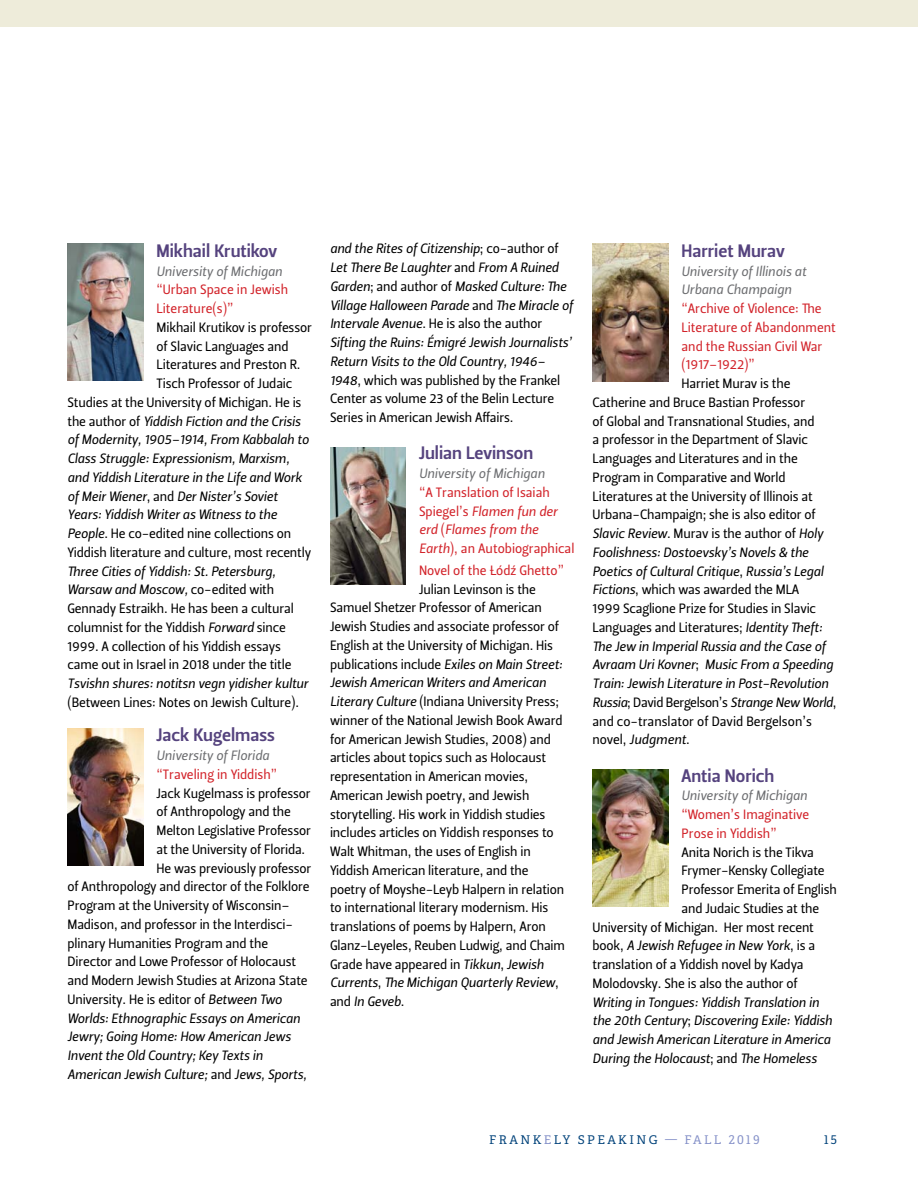
<style>
.page{position:relative;width:918px;height:1188px;background:#fff}
.page>*{position:absolute;margin:0;border:0;box-sizing:border-box;transform-origin:0 0}
.t1{font:18px "Leitura Sans Grot 3";color:#55437e}
.t2{font:13.5px/18.8px "Leitura Sans Grot 2";letter-spacing:-.01em;color:#000}
.t3{font:13.5px/18.8px "Leitura Sans Italic 2";letter-spacing:-.01em;color:#000}
.t4{font:13.5px/18.8px "Leitura Sans Grot 2";color:#d2232a}
.t5{font:13.5px/18.8px "Leitura Sans Italic 2";color:#6d6e71}
.t6{font:13.5px/18.8px "Leitura Sans Italic 2";color:#d2232a}
.t7{font:12px "Adelle";letter-spacing:.2em;color:#00427a}
.s1{font-family:"Leitura Sans Grot 2"}
.s2{font-family:"Leitura Sans Italic 2"}
.s3{color:#8490c8}
</style>
<div class="page">
<div style="left:0;top:0;width:918px;height:27px;background:#eeecda"></div>
<img style="left:68px;top:243px;width:75px;height:138px">
<img style="left:68px;top:728px;width:75px;height:138px">
<img style="left:330px;top:447px;width:76px;height:138px">
<img style="left:592px;top:243px;width:76px;height:138px">
<img style="left:592px;top:769px;width:76px;height:138px">
<h1 class="t1" style="left:157px;top:240px;width:122px">Mikhail Krutikov</h1>
<p class="t5" style="left:157px;top:262px;width:127px">University of Michigan</p>
<p class="t4" style="left:157px;top:281px;width:133px">“Urban Space in Jewish<br>Literature(s)”</p>
<p class="t2" style="left:157px;top:318px;width:157px">Mikhail Krutikov is professor</p>
<p class="t2" style="left:157px;top:337px;width:134px">of Slavic Languages and</p>
<p class="t2" style="left:157px;top:356px;width:146px">Literatures and Preston R.</p>
<p class="t2" style="left:157px;top:374px;width:137px">Tisch Professor of Judaic</p>
<p class="t2" style="left:68px;top:393px;width:236px">Studies at the University of Michigan. He is</p>
<p class="t3" style="left:68px;top:412px;width:243px"><span class="s1">the author of</span> Yiddish Fiction and the Crisis of Modernity, 1905–1914, From Kabbalah to Class Struggle: Expressionism, Marxism, and Yiddish Literature in the Life and Work of Meir Wiener<span class="s1">, and</span> Der Nister’s Soviet Years: Yiddish Writer as Witness to the</p>
<p class="t2" style="left:68px;top:524px;width:245px"><span class="s2">People</span>. He co-edited nine collections on<br>Yiddish literature and culture, most recently</p>
<p class="t3" style="left:68px;top:562px;width:210px">Three Cities of Yiddish: St. Petersburg,<br>Warsaw and Moscow, <span class="s1">co-edited with</span></p>
<p class="t2" style="left:68px;top:599px;width:228px">Gennady Estraikh. He has been a cultural columnist for the Yiddish <span class="s2">Forward</span> since 1999. A collection of his Yiddish essays came out in Israel in 2018 under the title</p>
<p class="t3" style="left:68px;top:674px;width:242px">Tsvishn shures: notitsn vegn yidisher kultur</p>
<p class="t2" style="left:68px;top:693px;width:233px">(Between Lines: Notes on Jewish Culture).</p>
<h1 class="t1" style="left:157px;top:725px;width:120px">Jack Kugelmass</h1>
<p class="t5" style="left:157px;top:746px;width:114px">University of Florida</p>
<p class="t4" style="left:157px;top:765px;width:122px">“Traveling in Yiddish”</p>
<p class="t2" style="left:157px;top:784px;width:156px">Jack Kugelmass is professor</p>
<p class="t2" style="left:157px;top:803px;width:136px">of Anthropology and the</p>
<p class="t2" style="left:157px;top:821px;width:156px">Melton Legislative Professor</p>
<p class="t2" style="left:157px;top:840px;width:150px">at the University of Florida.</p>
<p class="t2" style="left:157px;top:859px;width:156px">He was previously professor</p>
<p class="t2" style="left:68px;top:878px;width:244px">of Anthropology and director of the Folklore</p>
<p class="t2" style="left:68px;top:896px;width:224px">Program at the University of Wisconsin–</p>
<p class="t2" style="left:68px;top:915px;width:227px">Madison, and professor in the Interdisci-</p>
<p class="t2" style="left:68px;top:934px;width:202px">plinary Humanities Program and the</p>
<p class="t2" style="left:68px;top:953px;width:230px">Director and Lowe Professor of Holocaust</p>
<p class="t2" style="left:68px;top:971px;width:242px">and Modern Jewish Studies at Arizona State</p>
<p class="t2" style="left:68px;top:990px;width:216px">University. He is editor of <span class="s2">Between Two</span></p>
<p class="t3" style="left:68px;top:1009px;width:241px">Worlds: Ethnographic Essays on American Jewry; Going Home: How American Jews Invent the Old Country; Key Texts in American Jewish Culture; <span class="s1">and</span> Jews, Sports,</p>
<p class="t3" style="left:330px;top:240px;width:244px">and the Rites of Citizenship<span class="s1">; co-author of </span>Let There Be Laughter <span class="s1">and</span> From A Ruined Garden<span class="s1">; and author of</span> Masked Culture: The Village Halloween Parade <span class="s1">and</span> The Miracle of</p>
<p class="t2" style="left:330px;top:315px;width:214px"><span class="s2">Intervale Avenue</span>. He is also the author</p>
<p class="t3" style="left:330px;top:333px;width:243px">Sifting the Ruins: Émigré Jewish Journalists’<br>Return Visits to the Old Country, 1946–</p>
<p class="t2" style="left:330px;top:371px;width:232px"><span class="s2">1948</span>, which was published by the Frankel<br>Center as volume 23 of the Belin Lecture<br>Series in American Jewish Affairs.</p>
<h1 class="t1" style="left:419px;top:443px;width:116px">Julian Levinson</h1>
<p class="t5" style="left:419px;top:464px;width:127px">University of Michigan</p>
<p class="t4" style="left:419px;top:483px;width:132px">“A Translation of Isaiah</p>
<p class="t6" style="left:419px;top:502px;width:140px"><span class="s1">Spiegel’s</span> Flamen fun der erd <span class="s1">(</span>Flames from the</p>
<p class="t4" style="left:419px;top:538px;width:157px;line-height:21.6px"><span class="s2">Earth</span>), an Autobiographical<br>Novel of the Łódź Ghetto”</p>
<p class="t2" style="left:330px;top:580px;width:234px;text-indent:89px">Julian Levinson is the Samuel Shetzer Professor of American Jewish Studies and associate professor of English at the University of Michigan. His publications include <span class="s2">Exiles on Main Street:</span></p>
<p class="t3" style="left:330px;top:674px;width:218px">Jewish American Writers and American</p>
<p class="t2" style="left:330px;top:692px;width:237px"><span class="s2">Literary Culture</span> (Indiana University Press; winner of the National Jewish Book Award for American Jewish Studies, 2008) and articles about topics such as Holocaust representation in American movies, American Jewish poetry, and Jewish storytelling. His work in Yiddish studies includes articles on Yiddish responses to Walt Whitman, the uses of English in Yiddish American literature, and the poetry of Moyshe-Leyb Halpern in relation to international literary modernism. His translations of poems by Halpern, Aron Glanz-Leyeles, Reuben Ludwig, and Chaim Grade have appeared in <span class="s2">Tikkun</span>, <span class="s2">Jewish</span></p>
<p class="t3" style="left:330px;top:974px;width:230px">Currents<span class="s1">,</span> The Michigan Quarterly Review<span class="s1">, and</span> In Geveb<span class="s1">.</span></p>
<h1 class="t1" style="left:682px;top:240px;width:105px">Harriet Murav</h1>
<p class="t5" style="left:682px;top:262px;width:126px">University of Illinois at<br>Urbana Champaign</p>
<p class="t4" style="left:682px;top:299px;width:156px">“Archive of Violence: The<br>Literature of Abandonment and the Russian Civil War (1917–1922)”</p>
<p class="t2" style="left:593px;top:374px;width:232px;text-indent:89px">Harriet Murav is the Catherine and Bruce Bastian Professor<br>of Global and Transnational Studies, and a professor in the Department of Slavic Languages and Literatures and in the Program in Comparative and World Literatures at the University of Illinois at Urbana-Champaign; she is also editor of <span class="s2">Slavic Review</span>. Murav is the author of <span class="s2">Holy</span></p>
<p class="t3" style="left:593px;top:543px;width:233px">Foolishness: Dostoevsky’s Novels &amp; the<br>Poetics of Cultural Critique<span class="s1">,</span> Russia’s Legal</p>
<p class="t2" style="left:593px;top:581px;width:231px"><span class="s2">Fictions</span>, which was awarded the MLA<br>1999 Scaglione Prize for Studies in Slavic<br>Languages and Literatures; <span class="s2">Identity Theft:</span></p>
<p class="t3" style="left:593px;top:637px;width:245px">The Jew in Imperial Russia and the Case of Avraam Uri Kovner<span class="s1">;</span> Music From a Speeding Train: Jewish Literature in Post-Revolution Russia<span class="s1">; David Bergelson’s</span> Strange New World<span class="s1">,</span></p>
<p class="t2" style="left:593px;top:712px;width:221px">and co-translator of David Bergelson’s</p>
<p class="t3" style="left:593px;top:731px;width:99px"><span class="s1">novel,</span> Judgment<span class="s1">.</span></p>
<h1 class="t1" style="left:682px;top:765px;width:94px">Antia Norich</h1>
<p class="t5" style="left:682px;top:787px;width:127px">University of Michigan</p>
<p class="t4" style="left:682px;top:805px;width:129px">“Women’s Imaginative<br>Prose in Yiddish”</p>
<p class="t2" style="left:682px;top:843px;width:134px">Anita Norich is the Tikva</p>
<p class="t2" style="left:682px;top:862px;width:145px">Frymer-Kensky Collegiate</p>
<p class="t2" style="left:682px;top:880px;width:157px">Professor Emerita of English</p>
<p class="t2" style="left:682px;top:899px;width:139px">and Judaic Studies at the</p>
<p class="t2" style="left:593px;top:918px;width:223px">University of Michigan. Her most recent</p>
<p class="t3" style="left:593px;top:937px;width:224px"><span class="s1">book,</span> A Jewish Refugee in New York<span class="s1">, is a</span></p>
<p class="t2" style="left:593px;top:955px;width:213px">translation of a Yiddish novel by Kadya<br>Molodovsky. She is also the author of</p>
<p class="t3" style="left:593px;top:993px;width:241px">Writing in Tongues: Yiddish Translation in the 20th Century<span class="s1">;</span> Discovering Exile: Yiddish and Jewish American Literature in America During the Holocaust<span class="s1">; and</span> The Homeless</p>
<p class="t7" style="left:489px;top:1132px;width:272px">FRANK<span class="s3">E</span>LY SPEAKING <span class="s3">— FALL 2019</span></p>
<p class="t7" style="left:824px;top:1132px;width:15px">15</p>
</div>
